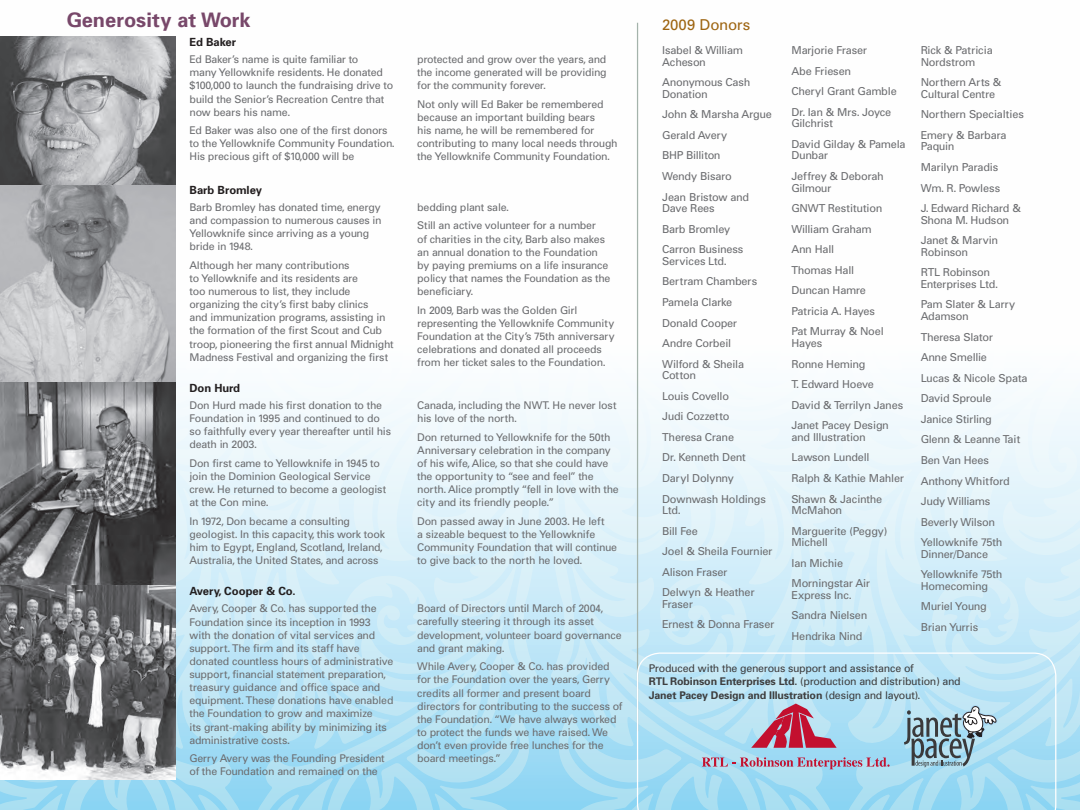
<style>
.page{position:relative;width:1080px;height:810px;background:#fff}
.page>*{position:absolute;margin:0;border:0;box-sizing:border-box;transform-origin:0 0}
.t1{font:700 20px "Univers";color:#78486a}
.t2{font:15px "Univers";letter-spacing:-.01em;color:#9e6512}
.t3{font:700 11.25px "Univers";color:#231f20}
.t4{font:11px/20.6px "Univers";letter-spacing:-.025em;color:#6c6d70}
.t5{font:10.62px/13.1px "Univers";letter-spacing:-.025em;color:#6c6d70}
.t6{font:10.62px/13.1px "Univers";letter-spacing:-.02em;color:#3e3e3f}
.s1{font-weight:700}
</style>
<div class="page">
<svg style="left:546px;top:398px;width:18px;height:292px"></svg>
<svg style="left:564px;top:349px;width:273px;height:341px"></svg>
<svg style="left:669px;top:349px;width:168px;height:80px"></svg>
<svg style="left:839px;top:398px;width:241px;height:292px;background:#dbf1f9"></svg>
<div style="left:837px;top:398px;width:172px;height:31px;background:#f3fafd"></div>
<svg style="left:637px;top:22px;width:2px;height:210px"></svg>
<svg style="left:0;top:749px;width:233px;height:61px;background:#a2dbf1"></svg>
<svg style="left:175px;top:429px;width:72px;height:320px;background:#cfeaf5"></svg>
<svg style="left:175px;top:349px;width:71px;height:80px"></svg>
<svg style="left:524px;top:398px;width:22px;height:292px;background:#d8eff9"></svg>
<svg style="left:248px;top:398px;width:276px;height:351px;background:#d7eff9"></svg>
<div style="left:246px;top:398px;width:173px;height:31px;background:#f3fafd"></div>
<svg style="left:133px;top:36px;width:43px;height:253px"></svg>
<svg style="left:0;top:36px;width:133px;height:1px"></svg>
<img style="left:0;top:37px;width:175px;height:742px">
<hr style="left:637px;top:23px;width:1px;height:708px;background:#a4b3ab">
<svg style="left:264px;top:690px;width:816px;height:120px;background:#aadef3"></svg>
<svg style="left:637px;top:652px;width:419px;height:158px;background:#afd5e8"></svg>
<h1 class="t1" style="left:67px;top:7px;width:185px">Generosity at Work</h1>
<p class="t3" style="left:190px;top:35px;width:48px">Ed Baker</p>
<p class="t5" style="left:190px;top:53px;width:205px">Ed Baker’s name is quite familiar to<br>many Yellowknife residents. He donated $100,000 to launch the fundraising drive to build the Senior’s Recreation Centre that now bears his name.</p>
<p class="t5" style="left:190px;top:124px;width:207px">Ed Baker was also one of the first donors to the Yellowknife Community Foundation.<br>His precious gift of $10,000 will be</p>
<p class="t3" style="left:190px;top:182px;width:74px">Barb Bromley</p>
<p class="t5" style="left:190px;top:200px;width:194px">Barb Bromley has donated time, energy and compassion to numerous causes in<br>Yellowknife since arriving as a young bride in 1948.</p>
<p class="t5" style="left:190px;top:258px;width:206px">Although her many contributions<br>to Yellowknife and its residents are<br>too numerous to list, they include organizing the city’s first baby clinics<br>and immunization programs, assisting in the formation of the first Scout and Cub troop, pioneering the first annual Midnight Madness Festival and organizing the first</p>
<p class="t3" style="left:190px;top:380px;width:52px">Don Hurd</p>
<p class="t5" style="left:190px;top:399px;width:203px">Don Hurd made his first donation to the Foundation in 1995 and continued to do so faithfully every year thereafter until his death in 2003.</p>
<p class="t5" style="left:190px;top:456px;width:198px">Don first came to Yellowknife in 1945 to join the Dominion Geological Service crew. He returned to become a geologist at the Con mine.</p>
<p class="t5" style="left:190px;top:514px;width:197px">In 1972, Don became a consulting geologist. In this capacity, this work took him to Egypt, England, Scotland, Ireland, Australia, the United States, and across</p>
<p class="t3" style="left:190px;top:584px;width:108px">Avery, Cooper &amp; Co.</p>
<p class="t5" style="left:190px;top:602px;width:206px">Avery, Cooper &amp; Co. has supported the Foundation since its inception in 1993 with the donation of vital services and support. The firm and its staff have donated countless hours of administrative support, financial statement preparation, treasury guidance and office space and equipment. These donations have enabled the Foundation to grow and maximize<br>its grant-making ability by minimizing its administrative costs.</p>
<p class="t5" style="left:190px;top:752px;width:197px">Gerry Avery was the Founding President of the Foundation and remained on the</p>
<p class="t5" style="left:417px;top:53px;width:191px;text-align:justify">protected and grow over the years, and the income generated will be providing for the community forever.</p>
<p class="t5" style="left:417px;top:97px;width:202px">Not only will Ed Baker be remembered because an important building bears<br>his name, he will be remembered for contributing to many local needs through the Yellowknife Community Foundation.</p>
<p class="t5" style="left:417px;top:198px;width:180px;line-height:18.5px">bedding plant sale.<br>Still an active volunteer for a number</p>
<p class="t5" style="left:417px;top:232px;width:195px">of charities in the city, Barb also makes an annual donation to the Foundation by paying premiums on a life insurance policy that names the Foundation as the beneficiary.</p>
<p class="t5" style="left:417px;top:303px;width:199px">In 2009, Barb was the Golden Girl representing the Yellowknife Community Foundation at the City’s 75th anniversary celebrations and donated all proceeds from her ticket sales to the Foundation.</p>
<p class="t5" style="left:417px;top:398px;width:201px">Canada, including the NWT. He never lost his love of the north.</p>
<p class="t5" style="left:417px;top:430px;width:203px">Don returned to Yellowknife for the 50th Anniversary celebration in the company of his wife, Alice, so that she could have the opportunity to “see and feel” the north. Alice promptly “fell in love with the city and its friendly people.”</p>
<p class="t5" style="left:417px;top:514px;width:201px">Don passed away in June 2003. He left<br>a sizeable bequest to the Yellowknife Community Foundation that will continue to give back to the north he loved.</p>
<p class="t5" style="left:417px;top:602px;width:206px">Board of Directors until March of 2004, carefully steering it through its asset development, volunteer board governance and grant making.</p>
<p class="t5" style="left:417px;top:660px;width:207px">While Avery, Cooper &amp; Co. has provided for the Foundation over the years, Gerry credits all former and present board directors for contributing to the success of the Foundation. “We have always worked to protect the funds we have raised. We don’t even provide free lunches for the board meetings.”</p>
<h2 class="t2" style="left:662px;top:15px;width:90px">2009 Donors</h2>
<p class="t4" style="left:921px;top:44px;width:74px;line-height:11.5px">Rick &amp; Patricia<br>Nordstrom</p>
<p class="t4" style="left:921px;top:76px;width:82px;line-height:11.5px">Northern Arts &amp;<br>Cultural Centre</p>
<p class="t4" style="left:921px;top:104px;width:105px">Northern Specialties<br>Emery &amp; Barbara</p>
<p class="t4" style="left:921px;top:136px;width:102px">Paquin<br>Marilyn Paradis<br>Wm. R. Powless<br>J. Edward Richard &amp;</p>
<p class="t4" style="left:921px;top:209px;width:90px">Shona M. Hudson<br>Janet &amp; Marvin</p>
<p class="t4" style="left:921px;top:241px;width:71px">Robinson<br>RTL Robinson</p>
<p class="t4" style="left:921px;top:274px;width:96px">Enterprises Ltd.<br>Pam Slater &amp; Larry</p>
<p class="t4" style="left:921px;top:306px;width:108px">Adamson<br>Theresa Slator<br>Anne Smellie<br>Lucas &amp; Nicole Spata<br>David Sproule<br>Janice Stirling<br>Glenn &amp; Leanne Tait<br>Ben Van Hees<br>Anthony Whitford<br>Judy Williams<br>Beverly Wilson<br>Yellowknife 75th</p>
<p class="t4" style="left:921px;top:543px;width:83px">Dinner/Dance<br>Yellowknife 75th</p>
<p class="t4" style="left:921px;top:576px;width:69px">Homecoming<br>Muriel Young<br>Brian Yurris</p>
<p class="t6" style="left:649px;top:662px;width:314px">Produced with the generous support and assistance of<br><span class="s1">RTL Robinson Enterprises Ltd.</span> (production and distribution) and<br><span class="s1">Janet Pacey Design and Illustration</span> (design and layout).</p>
<p class="t4" style="left:662px;top:44px;width:82px;line-height:11.5px">Isabel &amp; William<br>Acheson</p>
<p class="t4" style="left:662px;top:76px;width:90px;line-height:11.5px">Anonymous Cash<br>Donation</p>
<p class="t4" style="left:662px;top:104px;width:111px">John &amp; Marsha Argue<br>Gerald Avery<br>BHP Billiton<br>Wendy Bisaro<br>Jean Bristow and</p>
<p class="t4" style="left:662px;top:198px;width:83px">Dave Rees<br>Barb Bromley<br>Carron Business</p>
<p class="t4" style="left:662px;top:250px;width:96px">Services Ltd.<br>Bertram Chambers<br>Pamela Clarke<br>Donald Cooper<br>Andre Corbeil<br>Wilford &amp; Sheila</p>
<p class="t4" style="left:662px;top:365px;width:105px">Cotton<br>Louis Covello<br>Judi Cozzetto<br>Theresa Crane<br>Dr. Kenneth Dent<br>Daryl Dolynny<br>Downwash Holdings</p>
<p class="t4" style="left:662px;top:500px;width:112px">Ltd.<br>Bill Fee<br>Joel &amp; Sheila Fournier<br>Alison Fraser<br>Delwyn &amp; Heather</p>
<p class="t4" style="left:662px;top:594px;width:114px">Fraser<br>Ernest &amp; Donna Fraser</p>
<p class="t4" style="left:791px;top:40px;width:107px">Marjorie Fraser<br>Abe Friesen<br>Cheryl Grant Gamble<br>Dr. Ian &amp; Mrs. Joyce</p>
<p class="t4" style="left:791px;top:113px;width:116px">Gilchrist<br>David Gilday &amp; Pamela</p>
<p class="t4" style="left:791px;top:145px;width:94px">Dunbar<br>Jeffrey &amp; Deborah</p>
<p class="t4" style="left:791px;top:177px;width:94px">Gilmour<br>GNWT Restitution<br>William Graham<br>Ann Hall<br>Thomas Hall<br>Duncan Hamre<br>Patricia A. Hayes<br>Pat Murray &amp; Noel</p>
<p class="t4" style="left:791px;top:333px;width:113px">Hayes<br>Ronne Heming<br>T. Edward Hoeve<br>David &amp; Terrilyn Janes<br>Janet Pacey Design</p>
<p class="t4" style="left:791px;top:426px;width:114px">and Illustration<br>Lawson Lundell<br>Ralph &amp; Kathie Mahler<br>Shawn &amp; Jacinthe</p>
<p class="t4" style="left:791px;top:500px;width:98px">McMahon<br>Marguerite (Peggy)</p>
<p class="t4" style="left:791px;top:532px;width:80px">Michell<br>Ian Michie<br>Morningstar Air</p>
<p class="t4" style="left:791px;top:585px;width:77px">Express Inc.<br>Sandra Nielsen<br>Hendrika Nind</p>
</div>
